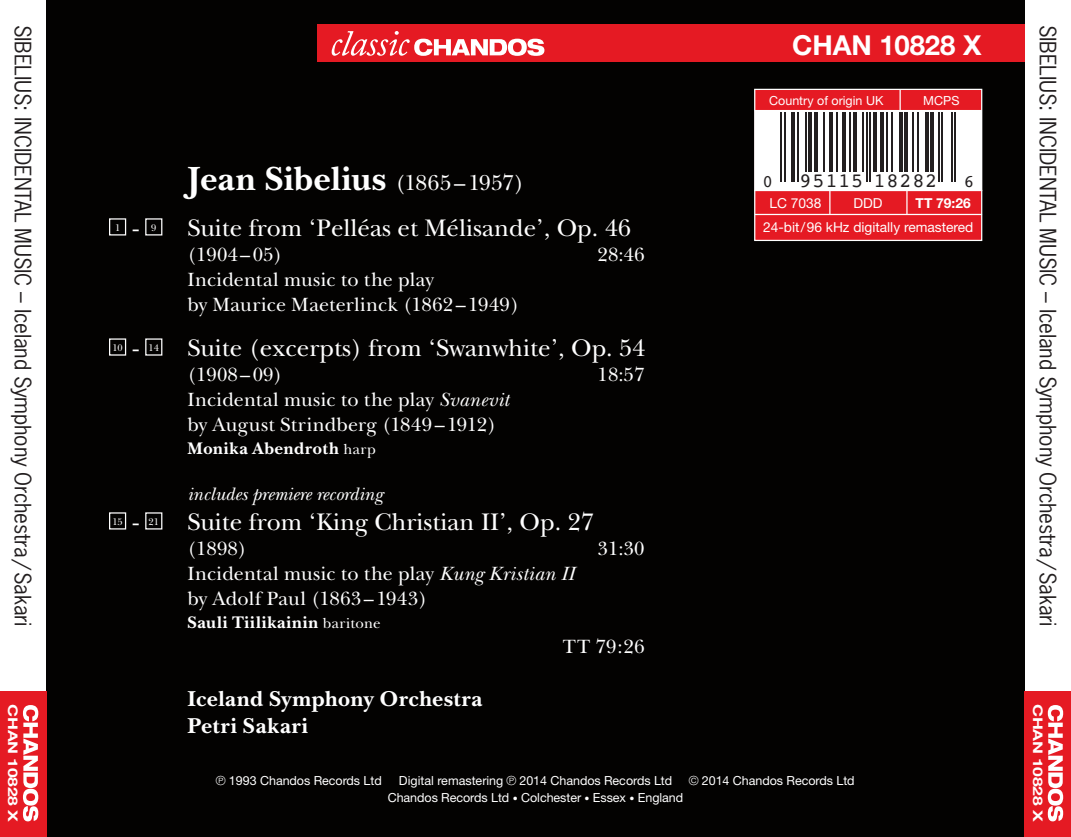
<style>
.page{position:relative;width:1071px;height:837px;background:#fff}
.page>*{position:absolute;margin:0;border:0;box-sizing:border-box;transform-origin:0 0}
.TL_-_Composer{font:700 35px "New Baskerville";letter-spacing:.005em;color:#fff}
.t1{font:700 27.5px "Helvetica Neue";letter-spacing:-.005em;color:#fff}
.TL_-_Subtitle{font:25px "New Baskerville";color:#fff}
.TL_-_Artist{font:700 22.5px "New Baskerville";letter-spacing:.02em;color:#fff}
.TL_-_Artist-2{font:700 22.5px "New Baskerville";letter-spacing:.045em;color:#fff}
.t2{font:21.25px "News Gothic Std";letter-spacing:-.01em;color:#231f20}
.t3{font:20.25px "Courier";letter-spacing:.04em;color:#231f20}
.TL_-_Pieces{font:20px/25px "New Baskerville";letter-spacing:.01em;color:#fff}
.TL_-_Subtitle-2{font:20px "New Baskerville";color:#fff}
.TL_-_Subtitle-3{font:italic 18.75px "New Baskerville";color:#fff}
.TL_-_Artist_very_sma{font:700 17.5px "New Baskerville";letter-spacing:.045em;color:#fff}
.t4{font:17.5px "Courier";color:#231f20}
.t5{font:13.75px "Helvetica Neue";color:#fff}
.t6{font:700 13.75px "Helvetica Neue";color:#fff}
.t7{font:700 13.25px "Helvetica Neue";letter-spacing:-.015em;color:#fff;scale:1.31 1}
.t8{font:12.5px "Helvetica Neue";letter-spacing:-.005em;color:#fff}
.t9{font:10px "New Baskerville";color:#fff}
.s1{font-weight:400;font-size:22.5px}
.s2{font-style:italic}
.s3{font-weight:400;font-size:15px}
.s4{font-size:10px}
</style>
<div class="page">
<div style="left:46px;top:0;width:978px;height:836px;background:#030201"></div>
<div style="left:317px;top:25px;width:707px;height:37px;background:#e51a23"></div>
<svg style="left:331px;top:31px;width:213px;height:25px"></svg>
<div style="left:0;top:691px;width:46px;height:145px;background:#e51a23"></div>
<div style="left:1024px;top:691px;width:46px;height:145px;background:#e51a23"></div>
<svg style="left:23px;top:705px;width:15px;height:116px"></svg>
<svg style="left:1047px;top:705px;width:15px;height:116px"></svg>
<div style="left:753px;top:89px;width:228px;height:152px;background:#e51a23;border:1px solid #fff"></div>
<hr style="left:754px;top:190px;width:227px;height:1px;background:#fff">
<svg style="left:906px;top:191px;width:1px;height:23px"></svg>
<svg style="left:829px;top:191px;width:1px;height:23px"></svg>
<div style="left:754px;top:111px;width:227px;height:79px;background:#fff"></div>
<hr style="left:780px;top:112px;width:2px;height:70px;background:#231f20">
<hr style="left:784px;top:112px;width:1px;height:70px;background:#231f20">
<hr style="left:791px;top:112px;width:4px;height:70px;background:#231f20">
<hr style="left:797px;top:112px;width:1px;height:70px;background:#231f20">
<hr style="left:804px;top:112px;width:2px;height:60px;background:#231f20">
<hr style="left:808px;top:112px;width:3px;height:60px;background:#231f20">
<svg style="left:814px;top:112px;width:3px;height:60px"></svg>
<hr style="left:822px;top:112px;width:2px;height:60px;background:#231f20">
<svg style="left:829px;top:112px;width:3px;height:60px"></svg>
<hr style="left:835px;top:112px;width:2px;height:60px;background:#231f20">
<svg style="left:842px;top:112px;width:3px;height:60px"></svg>
<hr style="left:848px;top:112px;width:2px;height:60px;background:#231f20">
<svg style="left:853px;top:112px;width:3px;height:60px"></svg>
<hr style="left:861px;top:112px;width:2px;height:60px;background:#231f20">
<hr style="left:865px;top:112px;width:2px;height:70px;background:#231f20">
<hr style="left:869px;top:112px;width:1px;height:70px;background:#231f20">
<svg style="left:873px;top:112px;width:3px;height:60px"></svg>
<hr style="left:880px;top:112px;width:4px;height:60px;background:#231f20">
<hr style="left:885px;top:112px;width:2px;height:60px;background:#231f20">
<hr style="left:891px;top:112px;width:2px;height:60px;background:#231f20">
<svg style="left:899px;top:112px;width:3px;height:60px"></svg>
<hr style="left:904px;top:112px;width:4px;height:60px;background:#231f20">
<hr style="left:911px;top:112px;width:2px;height:60px;background:#231f20">
<hr style="left:917px;top:112px;width:1px;height:60px;background:#231f20">
<svg style="left:925px;top:112px;width:3px;height:60px"></svg>
<hr style="left:930px;top:112px;width:3px;height:60px;background:#231f20">
<hr style="left:937px;top:112px;width:2px;height:70px;background:#231f20">
<hr style="left:941px;top:112px;width:2px;height:70px;background:#231f20">
<hr style="left:950px;top:112px;width:2px;height:70px;background:#231f20">
<hr style="left:954px;top:112px;width:2px;height:70px;background:#231f20">
<hr style="left:754px;top:214px;width:227px;height:1px;background:#fff">
<svg style="left:899px;top:89px;width:1px;height:21px"></svg>
<hr style="left:754px;top:110px;width:227px;height:1px;background:#fff">
<div style="left:109px;top:218px;width:17px;height:17px;border:1px solid #fff"></div>
<div style="left:145px;top:218px;width:17px;height:17px;border:1px solid #fff"></div>
<div style="left:109px;top:338px;width:17px;height:17px;border:1px solid #fff"></div>
<div style="left:145px;top:338px;width:17px;height:17px;border:1px solid #fff"></div>
<div style="left:109px;top:512px;width:17px;height:17px;border:1px solid #fff"></div>
<div style="left:145px;top:512px;width:17px;height:17px;border:1px solid #fff"></div>
<p class="t2" style="left:36px;top:25px;width:603px;rotate:90deg">SIBELIUS: INCIDENTAL MUSIC – Iceland Symphony Orchestra/Sakari</p>
<p class="t2" style="left:1060px;top:25px;width:603px;rotate:90deg">SIBELIUS: INCIDENTAL MUSIC – Iceland Symphony Orchestra/Sakari</p>
<p class="t1" style="left:791px;top:28px;width:191px">CHAN 10828 X</p>
<p class="t8" style="left:769px;top:93px;width:116px">Country of origin UK</p>
<p class="t8" style="left:923px;top:93px;width:38px">MCPS</p>
<p class="TL_-_Composer" style="left:187px;top:159px;width:338px">Jean Sibelius <span class="s1">(1865–1957)</span></p>
<p class="t4" style="left:762px;top:168px;width:12px">0</p>
<p class="t3" style="left:799px;top:165px;width:139px">95115 18282</p>
<p class="t4" style="left:963px;top:168px;width:12px">6</p>
<p class="t5" style="left:769px;top:195px;width:53px">LC 7038</p>
<p class="t5" style="left:853px;top:195px;width:31px">DDD</p>
<p class="t6" style="left:915px;top:194px;width:57px">TT 79:26</p>
<p class="t5" style="left:763px;top:219px;width:212px">24-bit/96 kHz digitally remastered</p>
<p class="t9" style="left:115px;top:221px;width:7px">1</p>
<p class="TL_-_Subtitle" style="left:133px;top:213px;width:7px">-</p>
<p class="t9" style="left:151px;top:221px;width:7px">9</p>
<p class="TL_-_Subtitle" style="left:187px;top:213px;width:445px">Suite from ‘Pelléas et Mélisande’, Op. 46</p>
<p class="TL_-_Subtitle-2" style="left:187px;top:242px;width:96px">(1904–05)</p>
<p class="TL_-_Subtitle-2" style="left:597px;top:242px;width:48px">28:46</p>
<p class="TL_-_Pieces" style="left:187px;top:266px;width:333px">Incidental music to the play<br>by Maurice Maeterlinck (1862–1949)</p>
<p class="t9" style="left:112px;top:341px;width:12px">10</p>
<p class="TL_-_Subtitle" style="left:133px;top:333px;width:7px">-</p>
<p class="t9" style="left:148px;top:341px;width:12px">14</p>
<p class="TL_-_Subtitle" style="left:187px;top:333px;width:459px">Suite (excerpts) from ‘Swanwhite’, Op. 54</p>
<p class="TL_-_Subtitle-2" style="left:187px;top:362px;width:96px">(1908–09)</p>
<p class="TL_-_Subtitle-2" style="left:597px;top:362px;width:48px">18:57</p>
<p class="TL_-_Pieces" style="left:187px;top:386px;width:323px">Incidental music to the play <span class="s2">Svanevit</span></p>
<p class="TL_-_Pieces" style="left:187px;top:411px;width:310px">by August Strindberg (1849–1912)</p>
<p class="TL_-_Artist_very_sma" style="left:187px;top:438px;width:190px">Monika Abendroth <span class="s3">harp</span></p>
<p class="TL_-_Subtitle-3" style="left:187px;top:482px;width:197px">includes premiere recording</p>
<p class="t9" style="left:112px;top:515px;width:12px">15</p>
<p class="TL_-_Subtitle" style="left:133px;top:506px;width:7px">-</p>
<p class="t9" style="left:148px;top:515px;width:12px">21</p>
<p class="TL_-_Subtitle" style="left:187px;top:506px;width:407px">Suite from ‘King Christian II’, Op. 27</p>
<p class="TL_-_Subtitle-2" style="left:187px;top:536px;width:61px">(1898)</p>
<p class="TL_-_Subtitle-2" style="left:597px;top:536px;width:48px">31:30</p>
<p class="TL_-_Pieces" style="left:187px;top:560px;width:389px">Incidental music to the play <span class="s2">Kung Kristian II</span></p>
<p class="TL_-_Pieces" style="left:187px;top:585px;width:241px">by Adolf Paul (1863–1943)</p>
<p class="TL_-_Artist_very_sma" style="left:187px;top:612px;width:195px">Sauli Tiilikainin <span class="s3">baritone</span></p>
<p class="TL_-_Pieces" style="left:562px;top:634px;width:83px">TT 79:26</p>
<p class="TL_-_Artist" style="left:187px;top:685px;width:296px">Iceland Symphony Orchestra</p>
<p class="TL_-_Artist-2" style="left:187px;top:712px;width:122px">Petri Sakari</p>
<p class="t7" style="left:21px;top:704px;width:91px;rotate:90deg">CHAN 10828 X</p>
<p class="t7" style="left:1045px;top:703px;width:91px;rotate:90deg">CHAN 10828 X</p>
<p class="t8" style="left:229px;top:772px;width:154px">1993 Chandos Records Ltd</p>
<p class="t8" style="left:399px;top:772px;width:106px">Digital remastering</p>
<p class="t8" style="left:519px;top:772px;width:154px">2014 Chandos Records Ltd</p>
<p class="t8" style="left:701px;top:772px;width:154px">2014 Chandos Records Ltd</p>
<p class="t8" style="left:387px;top:790px;width:297px">Chandos Records Ltd <span class="s4">•</span> Colchester <span class="s4">•</span> Essex <span class="s4">•</span> England</p>
</div>
